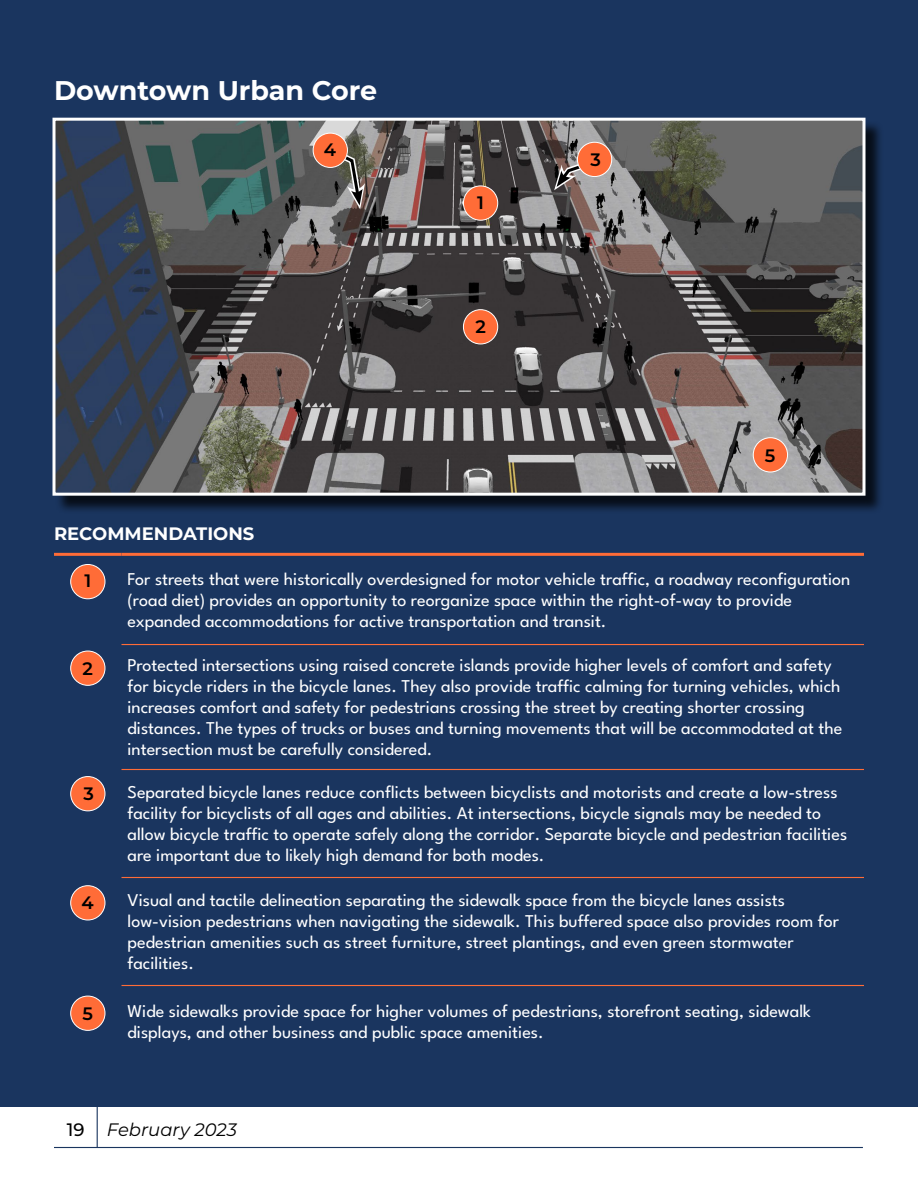
<style>
.page{position:relative;width:918px;height:1188px;background:#fff}
.page>*{position:absolute;margin:0;border:0;box-sizing:border-box;transform-origin:0 0}
.t1{font:700 27px "Montserrat";color:#fff}
.t2{font:18px/21px "League Spartan";color:#fff}
.t3{font:700 18px "Montserrat";color:#fff}
.t4{font:italic 18px "Montserrat";color:#000}
.t5{font:600 18px "Montserrat";color:#000}
.t6{font:500 18px "Montserrat";color:#000}
</style>
<div class="page">
<hr style="left:54px;top:1147px;width:809px;height:1px;background:#1a355f">
<hr style="left:97px;top:1107px;width:1px;height:41px;background:#1a355f">
<div style="left:0;top:0;width:918px;height:1107px;background:#1a355f"></div>
<div style="left:55px;top:120px;width:829px;height:394px;background:#000;opacity:.75"></div>
<img style="left:56px;top:122px;width:806px;height:370px">
<div style="left:52px;top:118px;width:814px;height:378px;border:3px solid #fff"></div>
<div style="left:753px;top:438px;width:35px;height:34px;background:#ff6c37;border-radius:50%"></div>
<div style="left:753px;top:437px;width:35px;height:35px;border:1px solid #fff;border-radius:50%"></div>
<div style="left:463px;top:186px;width:35px;height:34px;background:#ff6c37;border-radius:50%"></div>
<div style="left:463px;top:185px;width:35px;height:36px;border:1px solid #fff;border-radius:50%"></div>
<div style="left:463px;top:310px;width:35px;height:34px;background:#ff6c37;border-radius:50%"></div>
<div style="left:463px;top:309px;width:35px;height:35px;border:1px solid #fff;border-radius:50%"></div>
<svg style="left:322px;top:142px;width:43px;height:67px;background:#6a6863"></svg>
<svg style="left:554px;top:156px;width:43px;height:34px"></svg>
<div style="left:313px;top:133px;width:34px;height:34px;background:#ff6c37;border-radius:50%"></div>
<div style="left:313px;top:133px;width:35px;height:35px;border:1px solid #fff;border-radius:50%"></div>
<div style="left:577px;top:142px;width:35px;height:35px;background:#ff6c37;border-radius:50%"></div>
<div style="left:577px;top:142px;width:35px;height:35px;border:1px solid #fff;border-radius:50%"></div>
<hr style="left:54px;top:553px;width:68px;height:3px;background:#ff6c37">
<hr style="left:122px;top:553px;width:742px;height:3px;background:#ff6c37">
<hr style="left:122px;top:644px;width:742px;height:1px;background:#ff6c37">
<hr style="left:122px;top:769px;width:742px;height:1px;background:#ff6c37">
<hr style="left:122px;top:877px;width:742px;height:1px;background:#ff6c37">
<hr style="left:122px;top:985px;width:742px;height:1px;background:#ff6c37">
<div style="left:71px;top:564px;width:34px;height:35px;background:#ff6c37;border-radius:50%"></div>
<div style="left:70px;top:564px;width:35px;height:35px;border:1px solid #fff;border-radius:50%"></div>
<div style="left:71px;top:651px;width:34px;height:34px;background:#ff6c37;border-radius:50%"></div>
<div style="left:70px;top:651px;width:35px;height:35px;border:1px solid #fff;border-radius:50%"></div>
<div style="left:71px;top:777px;width:34px;height:34px;background:#ff6c37;border-radius:50%"></div>
<div style="left:70px;top:776px;width:35px;height:35px;border:1px solid #fff;border-radius:50%"></div>
<div style="left:71px;top:886px;width:34px;height:34px;background:#ff6c37;border-radius:50%"></div>
<div style="left:70px;top:885px;width:35px;height:35px;border:1px solid #fff;border-radius:50%"></div>
<div style="left:71px;top:996px;width:34px;height:34px;background:#ff6c37;border-radius:50%"></div>
<div style="left:70px;top:996px;width:35px;height:35px;border:1px solid #fff;border-radius:50%"></div>
<h1 class="t1" style="left:54px;top:71px;width:325px">Downtown Urban Core</h1>
<p class="t5" style="left:324px;top:137px;width:14px">4</p>
<p class="t5" style="left:477px;top:190px;width:8px">1</p>
<p class="t5" style="left:475px;top:314px;width:12px">2</p>
<p class="t5" style="left:590px;top:147px;width:12px">3</p>
<p class="t5" style="left:765px;top:442px;width:12px">5</p>
<p class="t3" style="left:54px;top:521px;width:202px">RECOMMENDATIONS</p>
<p class="t2" style="left:128px;top:567px;width:724px">For streets that were historically overdesigned for motor vehicle traffic, a roadway reconfiguration (road diet) provides an opportunity to reorganize space within the right-of-way to provide expanded accommodations for active transportation and transit.</p>
<p class="t2" style="left:128px;top:653px;width:716px">Protected intersections using raised concrete islands provide higher levels of comfort and safety for bicycle riders in the bicycle lanes. They also provide traffic calming for turning vehicles, which increases comfort and safety for pedestrians crossing the street by creating shorter crossing distances. The types of trucks or buses and turning movements that will be accommodated at the intersection must be carefully considered.</p>
<p class="t2" style="left:128px;top:780px;width:721px">Separated bicycle lanes reduce conflicts between bicyclists and motorists and create a low-stress facility for bicyclists of all ages and abilities. At intersections, bicycle signals may be needed to allow bicycle traffic to operate safely along the corridor. Separate bicycle and pedestrian facilities are important due to likely high demand for both modes.</p>
<p class="t2" style="left:128px;top:888px;width:713px">Visual and tactile delineation separating the sidewalk space from the bicycle lanes assists low-vision pedestrians when navigating the sidewalk. This buffered space also provides room for pedestrian amenities such as street furniture, street plantings, and even green stormwater facilities.</p>
<p class="t2" style="left:128px;top:999px;width:685px">Wide sidewalks provide space for higher volumes of pedestrians, storefront seating, sidewalk displays, and other business and public space amenities.</p>
<p class="t5" style="left:84px;top:568px;width:8px">1</p>
<p class="t5" style="left:83px;top:655px;width:12px">2</p>
<p class="t5" style="left:84px;top:781px;width:12px">3</p>
<p class="t5" style="left:82px;top:889px;width:14px">4</p>
<p class="t5" style="left:82px;top:1001px;width:12px">5</p>
<p class="t6" style="left:67px;top:1117px;width:19px">19</p>
<p class="t4" style="left:107px;top:1117px;width:132px">February 2023</p>
</div>
